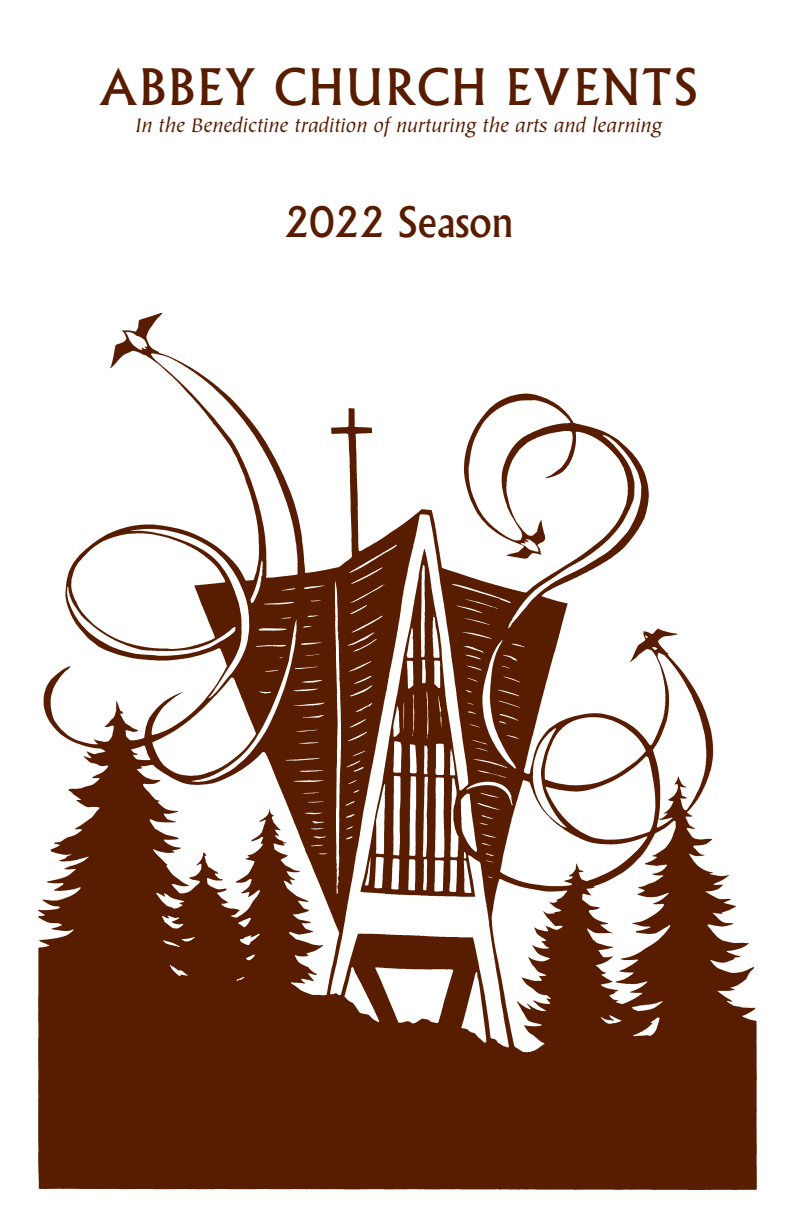
<style>
.page{position:relative;width:792px;height:1224px;background:#fff}
.page>*{position:absolute;margin:0;border:0;box-sizing:border-box;transform-origin:0 0}
.t1{font:500 48px "Albertus";letter-spacing:.03em;color:#581c00}
.t2{font:500 40px "Albertus";color:#581c00}
.t3{font:italic 22px "Tiepolo";color:#581c00}
</style>
<div class="page">
<img style="left:39px;top:313px;width:717px;height:877px">
<h1 class="t1" style="left:100px;top:58px;width:600px">ABBEY CHURCH EVENTS</h1>
<p class="t3" style="left:135px;top:113px;width:528px">In the Benedictine tradition of nurturing the arts and learning</p>
<h2 class="t2" style="left:284px;top:198px;width:230px">2022 Season</h2>
</div>
